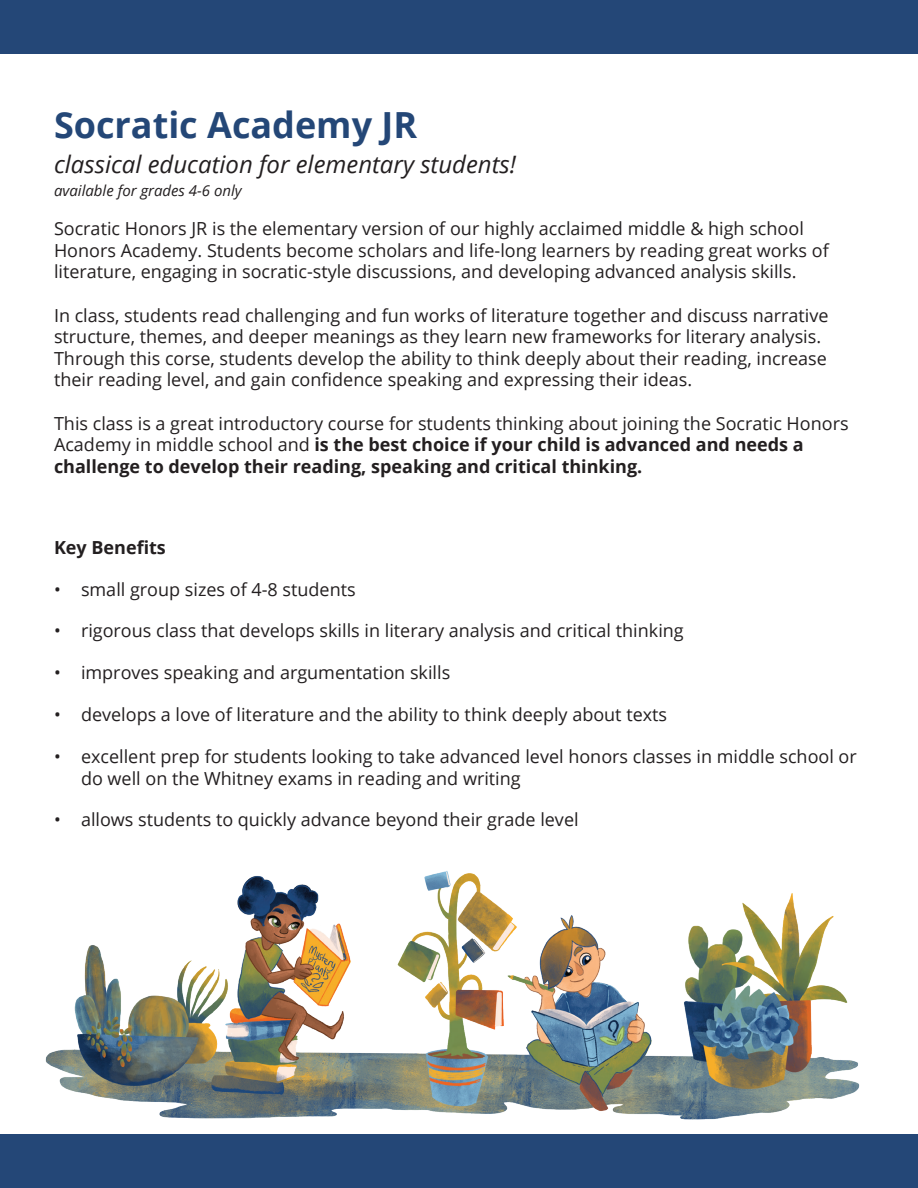
<style>
.page{position:relative;width:918px;height:1188px;background:#fff}
.page>*{position:absolute;margin:0;border:0;box-sizing:border-box;transform-origin:0 0}
.t1{font:700 36px "Open Sans";color:#244777}
.t2{font:italic 24px "Open Sans";color:#231f20}
.t3{font:18px/21.6px "Open Sans";color:#231f20}
.t4{font:700 18px "Open Sans";color:#231f20}
.t5{font:italic 15px "Open Sans";color:#231f20}
.s1{font-weight:700}
</style>
<div class="page">
<div style="left:0;top:0;width:918px;height:54px;background:#244777"></div>
<div style="left:0;top:1134px;width:918px;height:54px;background:#244777"></div>
<img style="left:45px;top:871px;width:815px;height:249px">
<h1 class="t1" style="left:54px;top:99px;width:365px">Socratic Academy JR</h1>
<h2 class="t2" style="left:54px;top:147px;width:464px">classical education for elementary students!</h2>
<p class="t5" style="left:54px;top:180px;width:189px">available for grades 4-6 only</p>
<p class="t3" style="left:54px;top:217px;width:776px">Socratic Honors JR is the elementary version of our highly acclaimed middle &amp; high school<br>Honors Academy. Students become scholars and life-long learners by reading great works of literature, engaging in socratic-style discussions, and developing advanced analysis skills.</p>
<p class="t3" style="left:54px;top:304px;width:776px">In class, students read challenging and fun works of literature together and discuss narrative structure, themes, and deeper meanings as they learn new frameworks for literary analysis.<br>Through this corse, students develop the ability to think deeply about their reading, increase their reading level, and gain confidence speaking and expressing their ideas.</p>
<p class="t3" style="left:54px;top:412px;width:796px">This class is a great introductory course for students thinking about joining the Socratic Honors<br>Academy in middle school and <span class="s1">is the best choice if your child is advanced and needs a challenge to develop their reading, speaking and critical thinking.</span></p>
<p class="t4" style="left:54px;top:535px;width:113px">Key Benefits</p>
<p class="t3" style="left:54px;top:578px;width:303px">• small group sizes of 4-8 students</p>
<p class="t3" style="left:54px;top:620px;width:631px">• rigorous class that develops skills in literary analysis and critical thinking</p>
<p class="t3" style="left:54px;top:662px;width:398px">• improves speaking and argumentation skills</p>
<p class="t3" style="left:54px;top:703px;width:615px">• develops a love of literature and the ability to think deeply about texts</p>
<p class="t3" style="left:81px;top:745px;width:777px;text-indent:-27px">• excellent prep for students looking to take advanced level honors classes in middle school or do well on the Whitney exams in reading and writing</p>
<p class="t3" style="left:54px;top:809px;width:526px">• allows students to quickly advance beyond their grade level</p>
</div>
